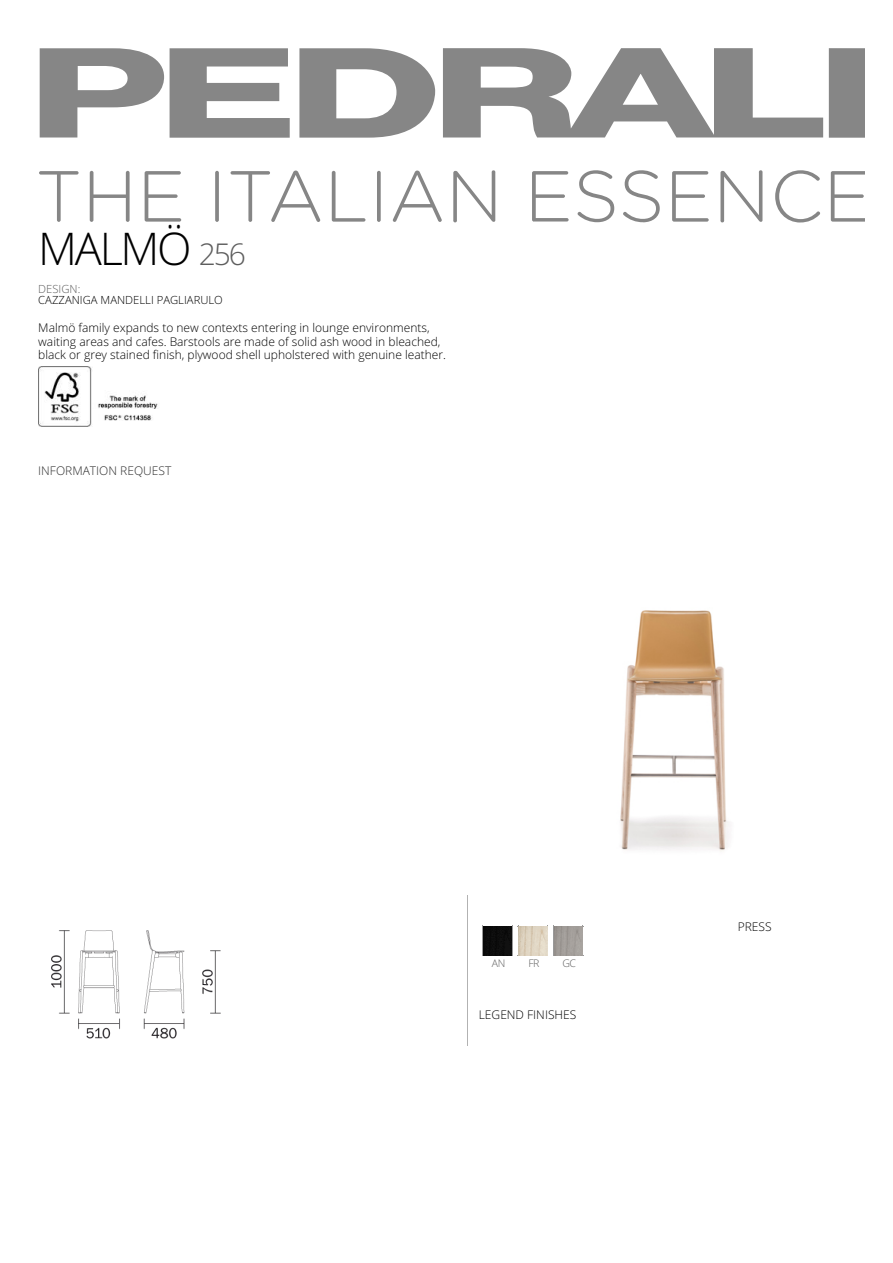
<style>
.page{position:relative;width:893px;height:1263px;background:#fff}
.page>*{position:absolute;margin:0;border:0;box-sizing:border-box;transform-origin:0 0}
.t1{font:300 45.15px "Open Sans";letter-spacing:-.05em;color:#000}
.t2{font:300 12px/13.5px "Open Sans";color:#000}
.t3{font:300 12px "Open Sans";color:#2c2c2c}
.t4{font:300 11.25px "Open Sans";color:#000}
.t5{font:300 11.25px "Open Sans";color:#5e5e5e}
.t6{font:300 10.5px "Open Sans";color:#5e5e5e}
.s1{font-size:30px;color:#5e5e5e}
</style>
<div class="page">
<img style="left:38px;top:367px;width:120px;height:60px">
<img style="left:620px;top:610px;width:110px;height:241px">
<img style="left:51px;top:930px;width:170px;height:109px">
<hr style="left:467px;top:896px;width:1px;height:150px;background:#b2b2b2">
<hr style="left:482px;top:926px;width:30px;height:1px;background:#999">
<hr style="left:482px;top:955px;width:30px;height:1px;background:#999">
<hr style="left:482px;top:926px;width:1px;height:30px;background:#999">
<hr style="left:512px;top:926px;width:1px;height:30px;background:#999">
<img style="left:483px;top:927px;width:29px;height:28px">
<hr style="left:518px;top:926px;width:30px;height:1px;background:#999">
<hr style="left:518px;top:955px;width:30px;height:1px;background:#999">
<hr style="left:547px;top:926px;width:1px;height:30px;background:#999">
<img style="left:518px;top:927px;width:29px;height:28px">
<hr style="left:553px;top:926px;width:30px;height:1px;background:#999">
<hr style="left:553px;top:955px;width:30px;height:1px;background:#999">
<hr style="left:553px;top:926px;width:1px;height:30px;background:#999">
<hr style="left:582px;top:926px;width:1px;height:30px;background:#999">
<img style="left:554px;top:927px;width:28px;height:28px">
<svg style="left:299px;top:48px;width:136px;height:90px"></svg>
<svg style="left:443px;top:48px;width:380px;height:90px"></svg>
<div style="left:828px;top:48px;width:36px;height:90px;background:#868686"></div>
<svg style="left:40px;top:48px;width:250px;height:90px"></svg>
<svg style="left:39px;top:170px;width:825px;height:52px"></svg>
<h1 class="t1" style="left:38px;top:216px;width:209px">MALMÖ <span class="s1">256</span></h1>
<p class="t5" style="left:38px;top:281px;width:44px">DESIGN:</p>
<p class="t4" style="left:38px;top:292px;width:186px">CAZZANIGA MANDELLI PAGLIARULO</p>
<p class="t2" style="left:38px;top:321px;width:409px">Malmö family expands to new contexts entering in lounge environments, waiting areas and cafes. Barstools are made of solid ash wood in bleached, black or grey stained finish, plywood shell upholstered with genuine leather.</p>
<p class="t3" style="left:38px;top:462px;width:135px">INFORMATION REQUEST</p>
<p class="t6" style="left:492px;top:956px;width:15px">AN</p>
<p class="t6" style="left:528px;top:956px;width:13px">FR</p>
<p class="t6" style="left:562px;top:956px;width:15px">GC</p>
<p class="t2" style="left:479px;top:1008px;width:99px">LEGEND FINISHES</p>
<p class="t2" style="left:737px;top:920px;width:35px">PRESS</p>
</div>
